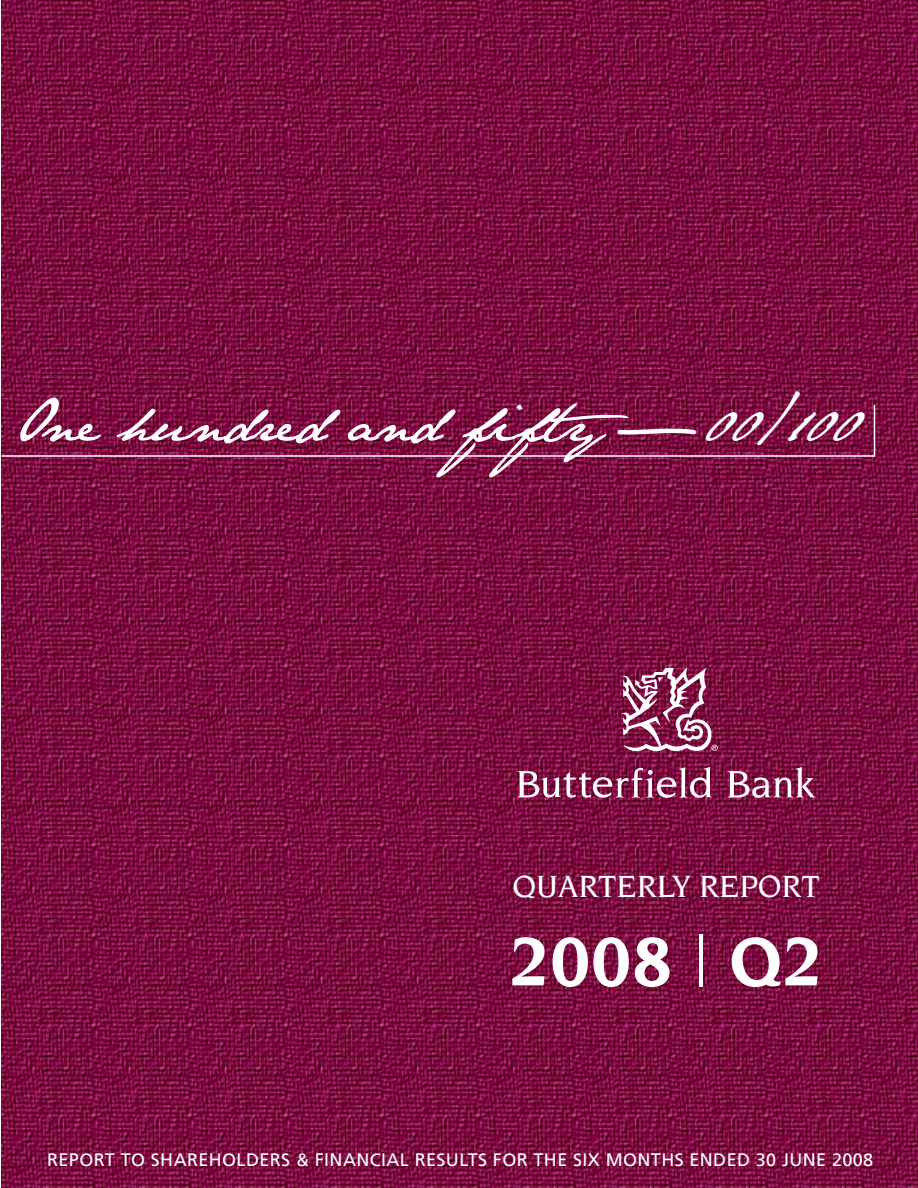
<style>
.page{position:relative;width:918px;height:1188px;background:#fff}
.page>*{position:absolute;margin:0;border:0;box-sizing:border-box;transform-origin:0 0}
.t1{font:700 73.5px "ITC Novarese";color:#fff}
.t2{font:54px "Jane Austen";color:#fff}
.t3{font:49.5px "Jane Austen";color:#fff}
.t4{font:500 33px "ITC Novarese";color:#fff}
.t5{font:18px "Frutiger LT";letter-spacing:.02em;color:#fff}
.s1{font-weight:400;font-size:70.5px}
</style>
<div class="page">
<img style="left:2px;top:0;width:916px;height:1188px">
<svg style="left:1px;top:404px;width:875px;height:54px;background:#801446"></svg>
<svg style="left:518px;top:767px;width:194px;height:31px"></svg>
<svg style="left:728px;top:767px;width:88px;height:31px"></svg>
<svg style="left:622px;top:667px;width:96px;height:90px"></svg>
<p class="t2" style="left:15px;top:390px;width:615px">One hundred and fifty</p>
<p class="t3" style="left:704px;top:395px;width:155px">00/100</p>
<p class="t4" style="left:512px;top:868px;width:309px">QUARTERLY REPORT</p>
<p class="t1" style="left:509px;top:920px;width:315px">2008 <span class="s1">|</span> Q2</p>
<p class="t5" style="left:47px;top:1149px;width:828px">REPORT TO SHAREHOLDERS &amp; FINANCIAL RESULTS FOR THE SIX MONTHS ENDED 30 JUNE 2008</p>
</div>
